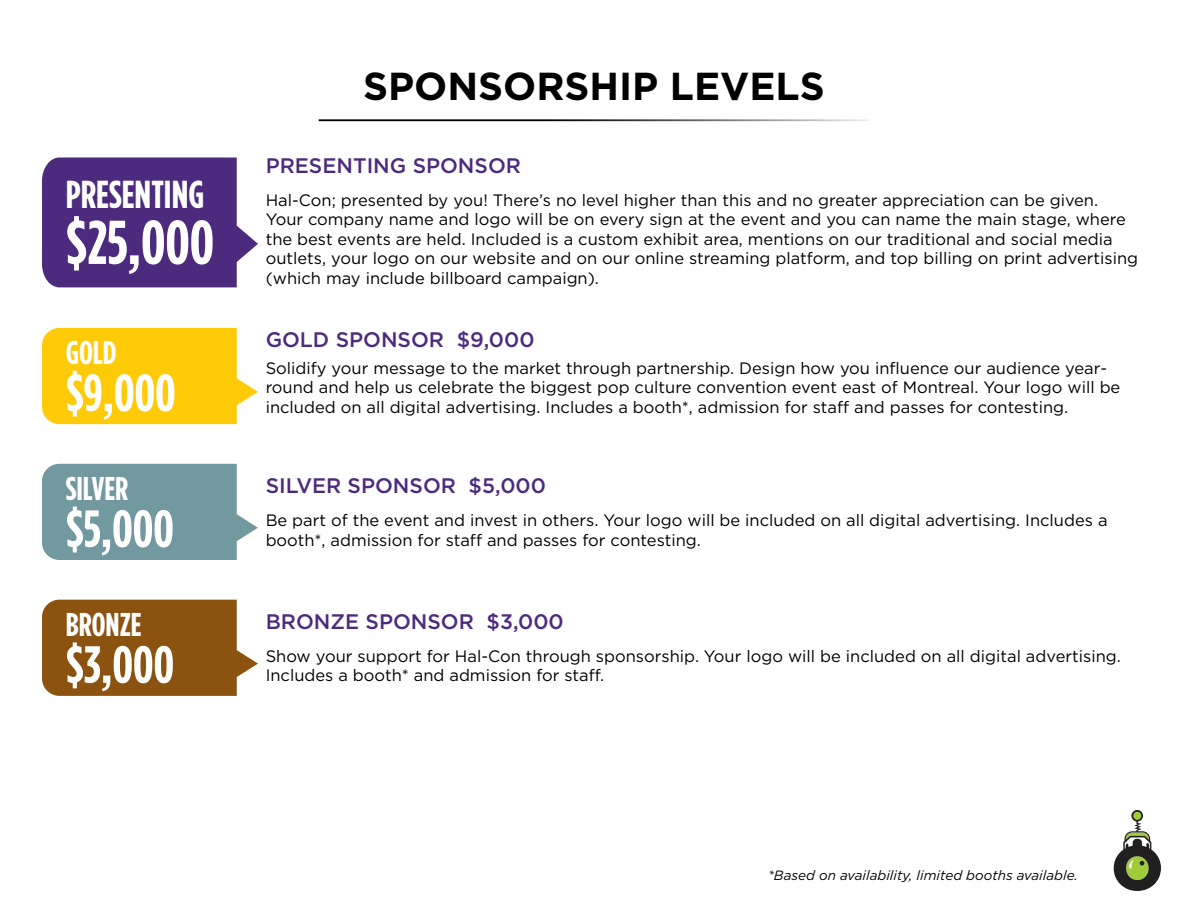
<style>
.page{position:relative;width:1188px;height:918px;background:#fff}
.page>*{position:absolute;margin:0;border:0;box-sizing:border-box;transform-origin:0 0}
.t1{font:700 61.8px "Gotham Condensed";color:#fff}
.t2{font:700 52.2px "Gotham Condensed";color:#fff}
.t3{font:700 39px "Gotham";color:#000}
.t4{font:700 39px "Gotham Condensed";color:#fff}
.t5{font:700 33px "Gotham Condensed";color:#fff}
.t6{font:500 21px "Gotham";color:#4c2a7e}
.t7{font:16.5px/19.5px "Gotham";color:#000}
.t8{font:italic 13.5px "Gotham";color:#000}
</style>
<div class="page">
<svg style="left:1114px;top:810px;width:47px;height:81px"></svg>
<div style="left:1133px;top:812px;width:8px;height:8px;background:#9fcc3b;border-radius:50%"></div>
<svg style="left:42px;top:157px;width:216px;height:130px;background:#5c3d8a"></svg>
<hr style="left:319px;top:119px;width:550px;height:2px;background:#000">
<svg style="left:42px;top:328px;width:216px;height:96px;background:#ffce1e"></svg>
<svg style="left:42px;top:464px;width:216px;height:96px;background:#7ea1a8"></svg>
<svg style="left:42px;top:600px;width:216px;height:96px;background:#956125"></svg>
<h3 class="t4" style="left:66px;top:173px;width:140px">PRESENTING</h3>
<h1 class="t1" style="left:66px;top:208px;width:150px">$25,000</h1>
<h3 class="t5" style="left:66px;top:334px;width:52px">GOLD</h3>
<h2 class="t2" style="left:66px;top:363px;width:111px">$9,000</h2>
<h3 class="t5" style="left:66px;top:470px;width:64px">SILVER</h3>
<h2 class="t2" style="left:66px;top:499px;width:110px">$5,000</h2>
<h3 class="t5" style="left:66px;top:606px;width:78px">BRONZE</h3>
<h2 class="t2" style="left:66px;top:635px;width:110px">$3,000</h2>
<h3 class="t3" style="left:363px;top:64px;width:463px">SPONSORSHIP LEVELS</h3>
<p class="t6" style="left:266px;top:153px;width:257px">PRESENTING SPONSOR</p>
<p class="t7" style="left:266px;top:190px;width:874px">Hal-Con; presented by you! There’s no level higher than this and no greater appreciation can be given.<br>Your company name and logo will be on every sign at the event and you can name the main stage, where the best events are held. Included is a custom exhibit area, mentions on our traditional and social media outlets, your logo on our website and on our online streaming platform, and top billing on print advertising (which may include billboard campaign).</p>
<p class="t6" style="left:266px;top:328px;width:270px">GOLD SPONSOR $9,000</p>
<p class="t7" style="left:266px;top:358px;width:856px">Solidify your message to the market through partnership. Design how you influence our audience year&shy;round and help us celebrate the biggest pop culture convention event east of Montreal. Your logo will be included on all digital advertising. Includes a booth*, admission for staff and passes for contesting.</p>
<p class="t6" style="left:266px;top:474px;width:282px">SILVER SPONSOR $5,000</p>
<p class="t7" style="left:266px;top:510px;width:843px">Be part of the event and invest in others. Your logo will be included on all digital advertising. Includes a booth*, admission for staff and passes for contesting.</p>
<p class="t6" style="left:266px;top:610px;width:300px">BRONZE SPONSOR $3,000</p>
<p class="t7" style="left:266px;top:646px;width:857px">Show your support for Hal-Con through sponsorship. Your logo will be included on all digital advertising.<br>Includes a booth* and admission for staff.</p>
<p class="t8" style="left:768px;top:867px;width:311px">*Based on availability, limited booths available.</p>
</div>
